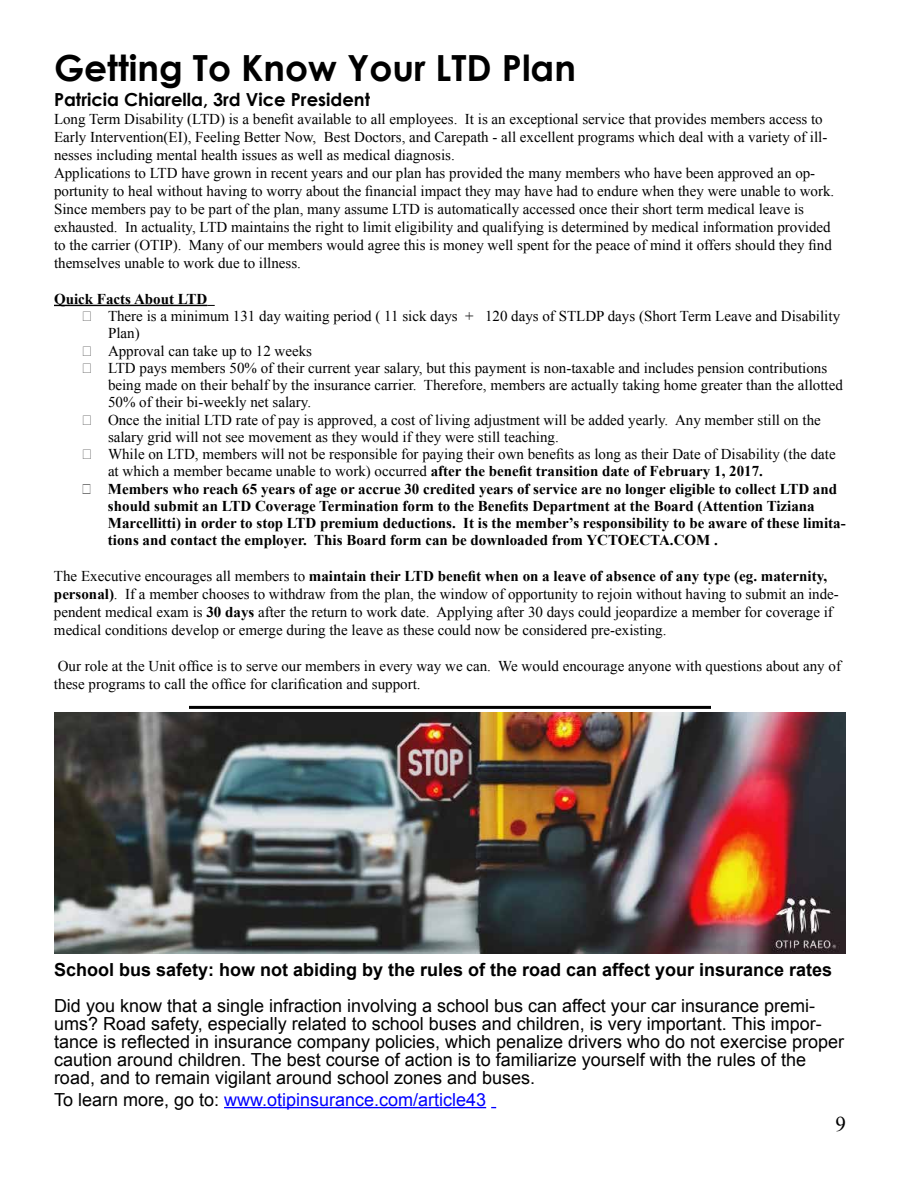
<style>
.page{position:relative;width:918px;height:1188px;background:#fff}
.page>*{position:absolute;margin:0;border:0;box-sizing:border-box;transform-origin:0 0}
.t1{font:700 36px "Century Gothic";color:#000}
.t2{font:21px "Times New Roman";color:#000}
.t3{font:18px/18px "Arial";color:#000}
.t4{font:700 18px "Arial";color:#000}
.t5{font:18px "Arial";color:#00f}
.t6{font:700 18px "Century Gothic";color:#000}
.t7{font:15px/18px "Times New Roman";color:#000}
.t8{font:700 15px/17.2px "Times New Roman";color:#000}
.s1{font-weight:700}
.s2{color:#000}
</style>
<div class="page">
<hr style="left:54px;top:305px;width:153px;height:1px;background:#000">
<img style="left:54px;top:713px;width:792px;height:241px">
<hr style="left:189px;top:706px;width:522px;height:3px;background:#000">
<hr style="left:224px;top:1107px;width:262px;height:1px;background:#00f">
<h1 class="t1" style="left:54px;top:41px;width:523px">Getting To Know Your LTD Plan</h1>
<p class="t6" style="left:54px;top:86px;width:318px">Patricia Chiarella, 3rd Vice President</p>
<p class="t7" style="left:54px;top:110px;width:782px">Long Term Disability (LTD) is a benefit available to all employees. It is an exceptional service that provides members access to Early Intervention(EI), Feeling Better Now, Best Doctors, and Carepath - all excellent programs which deal with a variety of ill&shy;nesses including mental health issues as well as medical diagnosis.<br>Applications to LTD have grown in recent years and our plan has provided the many members who have been approved an op&shy;portunity to heal without having to worry about the financial impact they may have had to endure when they were unable to work.<br>Since members pay to be part of the plan, many assume LTD is automatically accessed once their short term medical leave is exhausted. In actuality, LTD maintains the right to limit eligibility and qualifying is determined by medical information provided to the carrier (OTIP). Many of our members would agree this is money well spent for the peace of mind it offers should they find themselves unable to work due to illness.</p>
<p class="t8" style="left:54px;top:290px;width:155px">Quick Facts About LTD</p>
<p class="t7" style="left:108px;top:307px;width:734px;line-height:17.2px;text-indent:-27px">❖ There is a minimum 131 day waiting period ( 11 sick days + 120 days of STLDP days (Short Term Leave and Disability<br>Plan)</p>
<p class="t7" style="left:81px;top:341px;width:233px">❖ Approval can take up to 12 weeks</p>
<p class="t7" style="left:108px;top:359px;width:736px;line-height:17.2px;text-indent:-27px">❖ LTD pays members 50% of their current year salary, but this payment is non-taxable and includes pension contributions being made on their behalf by the insurance carrier. Therefore, members are actually taking home greater than the allotted<br>50% of their bi-weekly net salary.</p>
<p class="t7" style="left:108px;top:411px;width:714px;line-height:17.2px;text-indent:-27px">❖ Once the initial LTD rate of pay is approved, a cost of living adjustment will be added yearly. Any member still on the salary grid will not see movement as they would if they were still teaching.</p>
<p class="t7" style="left:108px;top:445px;width:729px;line-height:17.2px;text-indent:-27px">❖ While on LTD, members will not be responsible for paying their own benefits as long as their Date of Disability (the date at which a member became unable to work) occurred <span class="s1">after the benefit transition date of February 1, 2017.</span></p>
<p class="t8" style="left:108px;top:480px;width:739px;text-indent:-27px">❖ Members who reach 65 years of age or accrue 30 credited years of service are no longer eligible to collect LTD and should submit an LTD Coverage Termination form to the Benefits Department at the Board (Attention Tiziana Marcellitti) in order to stop LTD premium deductions. It is the member’s responsibility to be aware of these limita&shy;tions and contact the employer. This Board form can be downloaded from YCTOECTA.COM .</p>
<p class="t7" style="left:54px;top:566px;width:786px">The Executive encourages all members to <span class="s1">maintain their LTD benefit when on a leave of absence of any type (eg. maternity, personal)</span>. If a member chooses to withdraw from the plan, the window of opportunity to rejoin without having to submit an inde&shy;pendent medical exam is <span class="s1">30 days</span> after the return to work date. Applying after 30 days could jeopardize a member for coverage if medical conditions develop or emerge during the leave as these could now be considered pre-existing.</p>
<p class="t7" style="left:54px;top:656px;width:789px">Our role at the Unit office is to serve our members in every way we can. We would encourage anyone with questions about any of these programs to call the office for clarification and support.</p>
<p class="t4" style="left:54px;top:958px;width:780px">School bus safety: how not abiding by the rules of the road can affect your insurance rates</p>
<p class="t3" style="left:54px;top:997px;width:792px">Did you know that a single infraction involving a school bus can affect your car insurance premi&shy;ums? Road safety, especially related to school buses and children, is very important. This impor&shy;tance is reflected in insurance company policies, which penalize drivers who do not exercise proper caution around children. The best course of action is to familiarize yourself with the rules of the road, and to remain vigilant around school zones and buses.</p>
<p class="t5" style="left:54px;top:1088px;width:434px"><span class="s2">To learn more, go to:</span> www.otipinsurance.com/article43</p>
<h2 class="t2" style="left:836px;top:1109px;width:12px">9</h2>
</div>
